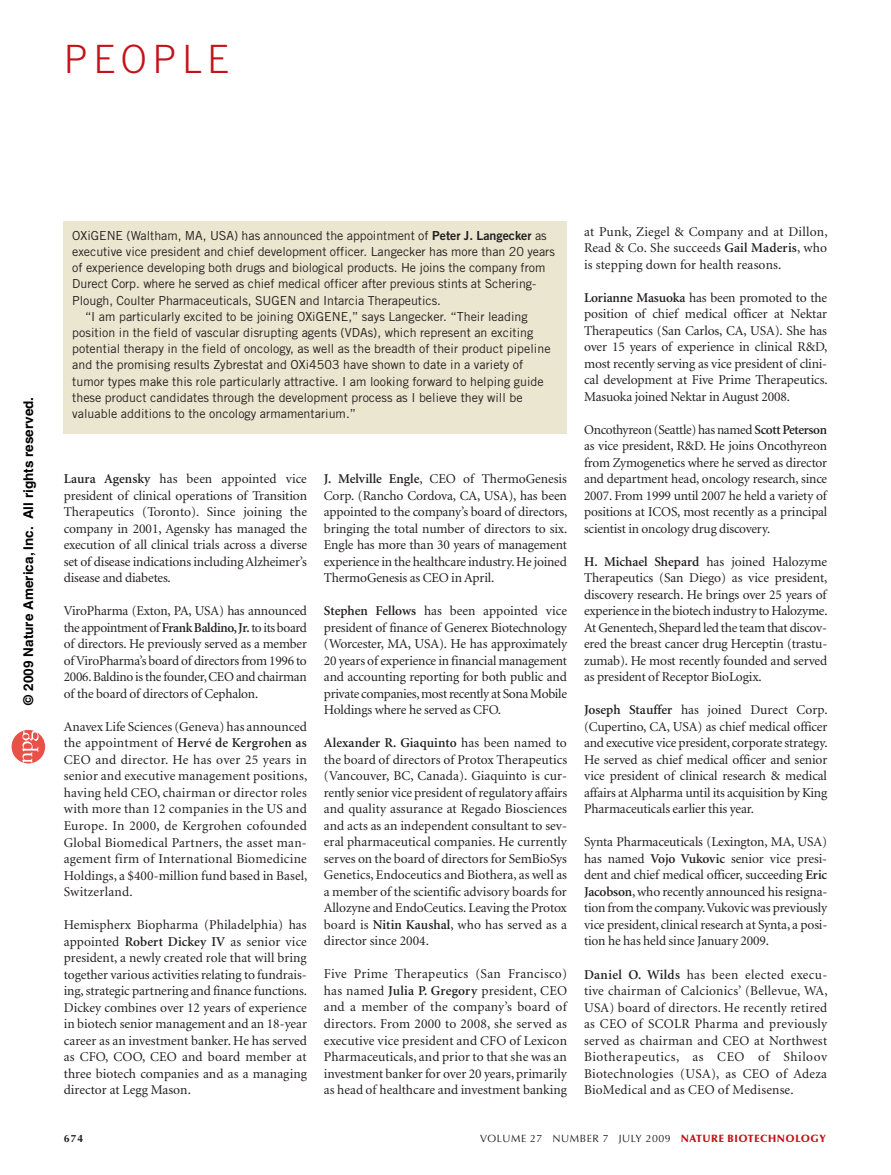
<style>
.page{position:relative;width:891px;height:1175px;background:#fff}
.page>*{position:absolute;margin:0;border:0;box-sizing:border-box;transform-origin:0 0}
.t1{font:300 39px "Trade Gothic";letter-spacing:.145em;color:#c4121a}
.t2{font:13.5px/16.5px "Minion";letter-spacing:-.01em;color:#231f20;text-align:justify}
.t3{font:700 13.5px "Helvetica";color:#000}
.t4{font:12.45px "Trade Gothic";color:#231f20}
.t5{font:10.5px "Optima";letter-spacing:.05em;color:#231f20}
.t6{font:700 10.5px "Optima";color:#231f20}
.s1{font-family:"Trade Gothic Bold Two"}
.s2{font-weight:600}
.s3{font-weight:900;color:#c4121a}
</style>
<div class="page">
<div style="left:64px;top:221px;width:503px;height:213px;background:#ebe6cf"></div>
<svg style="left:12px;top:730px;width:33px;height:33px"></svg>
<h1 class="t1" style="left:64px;top:36px;width:167px">PEOPLE</h1>
<p class="t3" style="left:24px;top:705px;width:309px;rotate:-90deg">© 2009 Nature America, Inc. All rights reserved.</p>
<p class="t4" style="left:72px;top:228px;width:476px">OXiGENE (Waltham, MA, USA) has announced the appointment of <span class="s1">Peter J. Langecker</span> as</p>
<p class="t4" style="left:72px;top:244px;width:484px">executive vice president and chief development officer. Langecker has more than 20 years</p>
<p class="t4" style="left:72px;top:260px;width:475px">of experience developing both drugs and biological products. He joins the company from</p>
<p class="t4" style="left:72px;top:276px;width:465px">Durect Corp. where he served as chief medical officer after previous stints at Schering-</p>
<p class="t4" style="left:72px;top:293px;width:370px">Plough, Coulter Pharmaceuticals, SUGEN and Intarcia Therapeutics.</p>
<p class="t4" style="left:85px;top:309px;width:444px">“I am particularly excited to be joining OXiGENE,” says Langecker. “Their leading</p>
<p class="t4" style="left:72px;top:325px;width:463px">position in the field of vascular disrupting agents (VDAs), which represent an exciting</p>
<p class="t4" style="left:72px;top:341px;width:480px">potential therapy in the field of oncology, as well as the breadth of their product pipeline</p>
<p class="t4" style="left:72px;top:357px;width:452px">and the promising results Zybrestat and OXi4503 have shown to date in a variety of</p>
<p class="t4" style="left:72px;top:374px;width:473px">tumor types make this role particularly attractive. I am looking forward to helping guide</p>
<p class="t4" style="left:72px;top:390px;width:452px">these product candidates through the development process as I believe they will be</p>
<p class="t4" style="left:72px;top:406px;width:285px">valuable additions to the oncology armamentarium.”</p>
<p class="t2" style="left:64px;top:471px;width:245px"><span class="s2">Laura Agensky</span> has been appointed vice president of clinical operations of Transition Therapeutics (Toronto). Since joining the company in 2001, Agensky has managed the execution of all clinical trials across a diverse set of disease indications including Alzheimer’s disease and diabetes.</p>
<p class="t2" style="left:64px;top:603px;width:245px">ViroPharma (Exton, PA, USA) has announced the appointment of <span class="s2">Frank Baldino, Jr.</span> to its board of directors. He previously served as a member of ViroPharma’s board of directors from 1996 to 2006. Baldino is the founder, CEO and chairman of the board of directors of Cephalon.</p>
<p class="t2" style="left:64px;top:719px;width:245px">Anavex Life Sciences (Geneva) has announced the appointment of <span class="s2">Hervé de Kergrohen as </span>CEO and director. He has over 25 years in senior and executive management positions, having held CEO, chairman or director roles with more than 12 companies in the US and Europe. In 2000, de Kergrohen cofounded Global Biomedical Partners, the asset man&shy;agement firm of International Biomedicine Holdings, a $400-million fund based in Basel, Switzerland.</p>
<p class="t2" style="left:64px;top:917px;width:245px">Hemispherx Biopharma (Philadelphia) has appointed <span class="s2">Robert Dickey IV</span> as senior vice president, a newly created role that will bring together various activities relating to fundrais&shy;ing, strategic partnering and finance functions.<br>Dickey combines over 12 years of experience in biotech senior management and an 18-year career as an investment banker. He has served as CFO, COO, CEO and board member at three biotech companies and as a managing director at Legg Mason.</p>
<p class="t2" style="left:324px;top:471px;width:245px"><span class="s2">J. Melville Engle</span>, CEO of ThermoGenesis Corp. (Rancho Cordova, CA, USA), has been appointed to the company’s board of directors, bringing the total number of directors to six.<br>Engle has more than 30 years of management experience in the healthcare industry. He joined ThermoGenesis as CEO in April.</p>
<p class="t2" style="left:324px;top:603px;width:245px"><span class="s2">Stephen Fellows</span> has been appointed vice president of finance of Generex Biotechnology (Worcester, MA, USA). He has approximately 20 years of experience in financial management and accounting reporting for both public and private companies, most recently at Sona Mobile Holdings where he served as CFO.</p>
<p class="t2" style="left:324px;top:735px;width:245px"><span class="s2">Alexander R. Giaquinto</span> has been named to the board of directors of Protox Therapeutics (Vancouver, BC, Canada). Giaquinto is cur&shy;rently senior vice president of regulatory affairs and quality assurance at Regado Biosciences and acts as an independent consultant to sev&shy;eral pharmaceutical companies. He currently serves on the board of directors for SemBioSys Genetics, Endoceutics and Biothera, as well as a member of the scientific advisory boards for Allozyne and EndoCeutics. Leaving the Protox board is <span class="s2">Nitin Kaushal</span>, who has served as a director since 2004.</p>
<p class="t2" style="left:324px;top:966px;width:245px">Five Prime Therapeutics (San Francisco) has named <span class="s2">Julia P. Gregory</span> president, CEO and a member of the company’s board of directors. From 2000 to 2008, she served as executive vice president and CFO of Lexicon Pharmaceuticals, and prior to that she was an investment banker for over 20 years, primarily as head of healthcare and investment banking</p>
<p class="t2" style="left:584px;top:224px;width:245px">at Punk, Ziegel &amp; Company and at Dillon, Read &amp; Co. She succeeds <span class="s2">Gail Maderis</span>, who is stepping down for health reasons.</p>
<p class="t2" style="left:584px;top:290px;width:245px"><span class="s2">Lorianne Masuoka</span> has been promoted to the position of chief medical officer at Nektar Therapeutics (San Carlos, CA, USA). She has over 15 years of experience in clinical R&amp;D, most recently serving as vice president of clini&shy;cal development at Five Prime Therapeutics.<br>Masuoka joined Nektar in August 2008.</p>
<p class="t2" style="left:584px;top:422px;width:245px">Oncothyreon (Seattle) has named <span class="s2">Scott Peterson </span>as vice president, R&amp;D. He joins Oncothyreon from Zymogenetics where he served as director and department head, oncology research, since 2007. From 1999 until 2007 he held a variety of positions at ICOS, most recently as a principal scientist in oncology drug discovery.</p>
<p class="t2" style="left:584px;top:554px;width:245px"><span class="s2">H. Michael Shepard</span> has joined Halozyme Therapeutics (San Diego) as vice president, discovery research. He brings over 25 years of experience in the biotech industry to Halozyme.<br>At Genentech, Shepard led the team that discov&shy;ered the breast cancer drug Herceptin (trastu&shy;zumab). He most recently founded and served as president of Receptor BioLogix.</p>
<p class="t2" style="left:584px;top:702px;width:245px"><span class="s2">Joseph Stauffer</span> has joined Durect Corp. (Cupertino, CA, USA) as chief medical officer and executive vice president, corporate strategy.<br>He served as chief medical officer and senior vice president of clinical research &amp; medical affairs at Alpharma until its acquisition by King Pharmaceuticals earlier this year.</p>
<p class="t2" style="left:584px;top:834px;width:245px">Synta Pharmaceuticals (Lexington, MA, USA) has named <span class="s2">Vojo Vukovic</span> senior vice presi&shy;dent and chief medical officer, succeeding <span class="s2">Eric Jacobson</span>, who recently announced his resigna&shy;tion from the company. Vukovic was previously vice president, clinical research at Synta, a posi&shy;tion he has held since January 2009.</p>
<p class="t2" style="left:584px;top:966px;width:245px"><span class="s2">Daniel O. Wilds</span> has been elected execu&shy;tive chairman of Calcionics’ (Bellevue, WA, USA) board of directors. He recently retired as CEO of SCOLR Pharma and previously served as chairman and CEO at Northwest Biotherapeutics, as CEO of Shiloov Biotechnologies (USA), as CEO of Adeza BioMedical and as CEO of Medisense.</p>
<p class="t6" style="left:64px;top:1132px;width:21px">674</p>
<p class="t5" style="left:480px;top:1132px;width:347px">VOLUME 27 NUMBER 7 JULY 2009 <span class="s3">NATURE BIOTECHNOLOGY</span></p>
</div>
